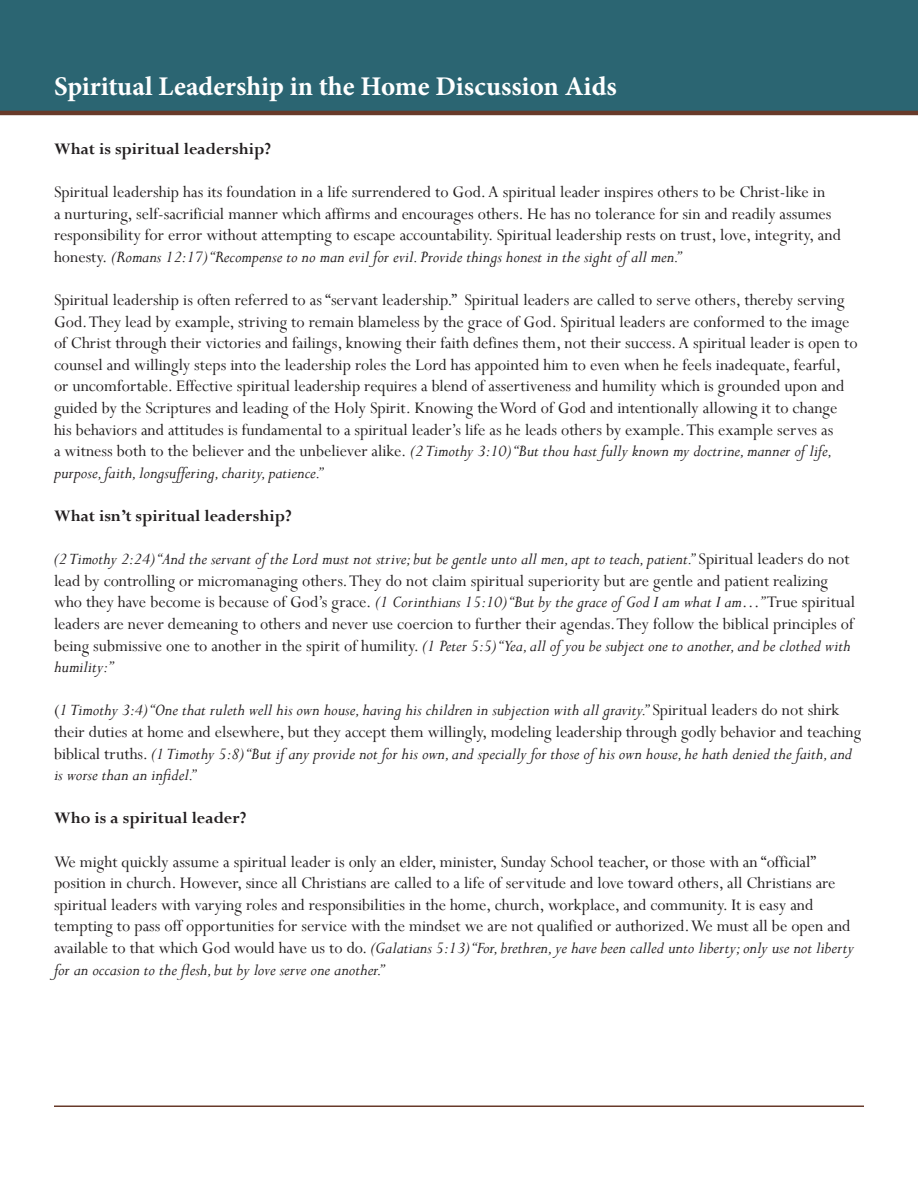
<style>
.page{position:relative;width:918px;height:1188px;background:#fff}
.page>*{position:absolute;margin:0;border:0;box-sizing:border-box;transform-origin:0 0}
.t1{font:700 27px "Minion Pro";color:#fff}
.Main_Body{font:18px/21.6px "Perpetua";color:#231f20}
.Main_Body-2{font:italic 18px/21.6px "Perpetua";color:#231f20}
.Main_Body-3{font:700 18px "Perpetua";color:#231f20}
.s1{font-style:italic}
.s2{font-style:normal}
</style>
<div class="page">
<div style="left:0;top:0;width:918px;height:113px;background:#2b6572"></div>
<hr style="left:54px;top:1106px;width:810px;height:1px;background:#683a2a">
<hr style="left:0;top:111px;width:918px;height:4px;background:#683a2a">
<h1 class="t1" style="left:54px;top:68px;width:564px">Spiritual Leadership in the Home Discussion Aids</h1>
<p class="Main_Body-3" style="left:54px;top:137px;width:218px">What is spiritual leadership?</p>
<p class="Main_Body" style="left:54px;top:181px;width:788px">Spiritual leadership has its foundation in a life surrendered to God. A spiritual leader inspires others to be Christ-like in<br>a nurturing, self-sacrificial manner which affirms and encourages others. He has no tolerance for sin and readily assumes responsibility for error without attempting to escape accountability. Spiritual leadership rests on trust, love, integrity, and honesty. <span class="s1">(Romans 12:17) “Recompense to no man evil for evil. Provide things honest in the sight of all men.”</span></p>
<p class="Main_Body" style="left:54px;top:289px;width:805px">Spiritual leadership is often referred to as “servant leadership.” Spiritual leaders are called to serve others, thereby serving God. They lead by example, striving to remain blameless by the grace of God. Spiritual leaders are conformed to the image of Christ through their victories and failings, knowing their faith defines them, not their success. A spiritual leader is open to counsel and willingly steps into the leadership roles the Lord has appointed him to even when he feels inadequate, fearful, or uncomfortable. Effective spiritual leadership requires a blend of assertiveness and humility which is grounded upon and guided by the Scriptures and leading of the Holy Spirit. Knowing the Word of God and intentionally allowing it to change his behaviors and attitudes is fundamental to a spiritual leader’s life as he leads others by example. This example serves as<br>a witness both to the believer and the unbeliever alike. <span class="s1">(2 Timothy 3:10) “But thou hast fully known my doctrine, manner of life, purpose, faith, longsuffering, charity, patience.”</span></p>
<p class="Main_Body-3" style="left:54px;top:505px;width:239px">What isn’t spiritual leadership?</p>
<p class="Main_Body" style="left:54px;top:548px;width:803px"><span class="s1">(2 Timothy 2:24) “And the servant of the Lord must not strive; but be gentle unto all men, apt to teach, patient.”</span> Spiritual leaders do not lead by controlling or micromanaging others. They do not claim spiritual superiority but are gentle and patient realizing who they have become is because of God’s grace. <span class="s1">(1 Corinthians 15:10) “But by the grace of God I am what I am…”</span> True spiritual leaders are never demeaning to others and never use coercion to further their agendas. They follow the biblical principles of being submissive one to another in the spirit of humility. <span class="s1">(1 Peter 5:5) “Yea, all of you be subject one to another, and be clothed with humility:”</span></p>
<p class="Main_Body-2" style="left:54px;top:699px;width:809px"><span class="s2">(</span>1 Timothy 3:4) “One that ruleth well his own house, having his children in subjection with all gravity.” <span class="s2">Spiritual leaders do not shirk their duties at home and elsewhere, but they accept them willingly, modeling leadership through godly behavior and teaching biblical truths.</span> (1 Timothy 5:8) “But if any provide not for his own, and specially for those of his own house, he hath denied the faith, and is worse than an infidel.”</p>
<p class="Main_Body-3" style="left:54px;top:807px;width:194px">Who is a spiritual leader?</p>
<p class="Main_Body" style="left:54px;top:850px;width:801px">We might quickly assume a spiritual leader is only an elder, minister, Sunday School teacher, or those with an “official” position in church. However, since all Christians are called to a life of servitude and love toward others, all Christians are spiritual leaders with varying roles and responsibilities in the home, church, workplace, and community. It is easy and tempting to pass off opportunities for service with the mindset we are not qualified or authorized. We must all be open and available to that which God would have us to do. <span class="s1">(Galatians 5:13) “For, brethren, ye have been called unto liberty; only use not liberty for an occasion to the flesh, but by love serve one another.”</span></p>
</div>
